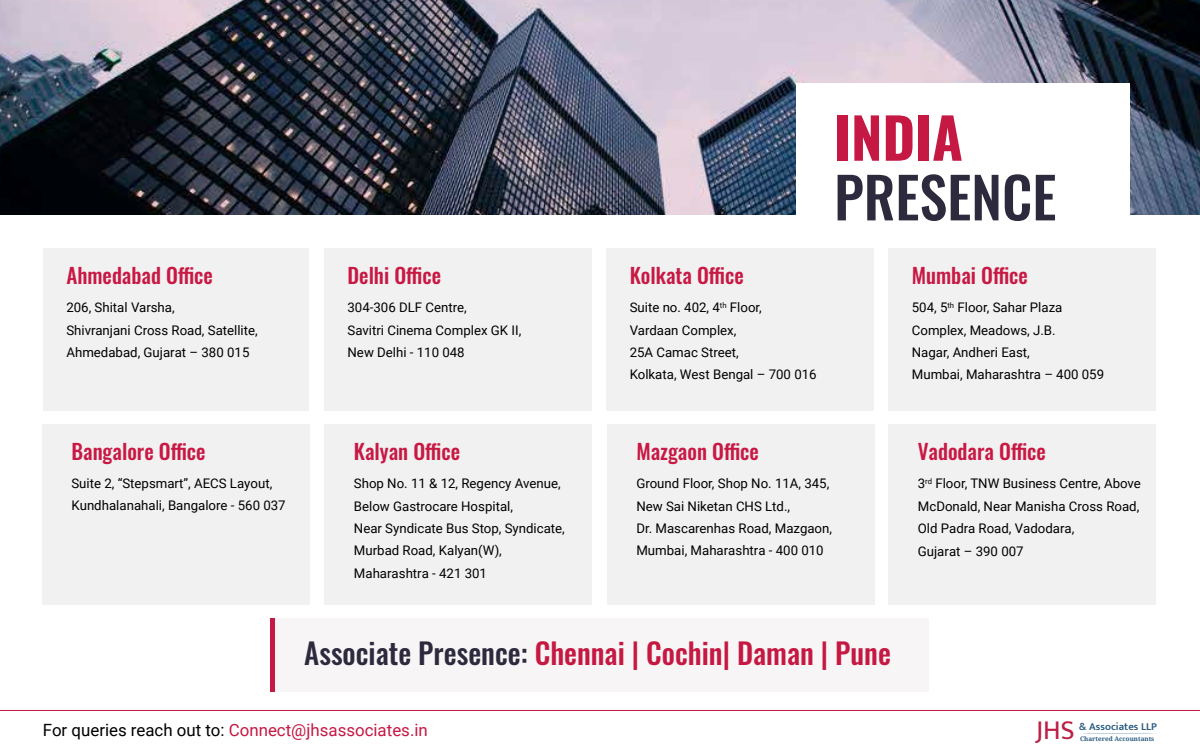
<style>
.page{position:relative;width:1200px;height:750px;background:#fff}
.page>*{position:absolute;margin:0;border:0;box-sizing:border-box;transform-origin:0 0}
.t1{font:500 56.25px "Oswald";color:#2d2a3e}
.t2{font:700 56px "Oswald";color:#c51842}
.t3{font:500 29px "Oswald";color:#c51842}
.t4{font:27.38px "Mukta Mahee";color:#bc1f44}
.t5{font:500 21.06px "Oswald";color:#c81843}
.t6{font:16.88px "Roboto";color:#c51842}
.t7{font:13.25px/22.2px "Roboto";color:#000}
.t8{font:600 10.81px "Mukta Mahee";letter-spacing:.005em;color:#295a80}
.t9{font:700 6.25px "Noto Serif";letter-spacing:.005em;color:#295a80}
.s1{color:#2d2a3e}
.s2{color:#000}
</style>
<div class="page">
<img style="left:0;top:0;width:1200px;height:214px">
<div style="left:796px;top:83px;width:334px;height:191px;background:#fff"></div>
<hr style="left:0;top:710px;width:1200px;height:1px;background:#c51842">
<div style="left:271px;top:618px;width:658px;height:74px;background:#f7f5f5"></div>
<hr style="left:271px;top:618px;width:4px;height:74px;background:#c51842">
<div style="left:888px;top:248px;width:268px;height:163px;background:#f1f1f1"></div>
<div style="left:606px;top:248px;width:268px;height:163px;background:#f1f1f1"></div>
<div style="left:324px;top:248px;width:268px;height:163px;background:#f1f1f1"></div>
<div style="left:43px;top:248px;width:266px;height:163px;background:#f1f1f1"></div>
<div style="left:888px;top:424px;width:268px;height:180px;background:#f1f1f1"></div>
<div style="left:324px;top:424px;width:268px;height:180px;background:#f1f1f1"></div>
<div style="left:607px;top:424px;width:268px;height:180px;background:#f1f1f1"></div>
<div style="left:42px;top:424px;width:268px;height:180px;background:#f1f1f1"></div>
<svg style="left:1082px;top:733px;width:73px;height:1px"></svg>
<h3 class="t5" style="left:66px;top:257px;width:148px">Ahmedabad Office</h3>
<p class="t7" style="left:66px;top:296px;width:193px">206, Shital Varsha,<br>Shivranjani Cross Road, Satellite,<br>Ahmedabad, Gujarat – 380 015</p>
<h3 class="t5" style="left:71px;top:433px;width:136px">Bangalore Office</h3>
<p class="t7" style="left:71px;top:472px;width:216px;line-height:21.9px">Suite 2, “Stepsmart”, AECS Layout,<br>Kundhalanahali, Bangalore - 560 037</p>
<h3 class="t5" style="left:348px;top:257px;width:95px">Delhi Office</h3>
<p class="t7" style="left:348px;top:296px;width:175px">304-306 DLF Centre,<br>Savitri Cinema Complex GK II,<br>New Delhi - 110 048</p>
<h3 class="t5" style="left:354px;top:433px;width:108px">Kalyan Office</h3>
<p class="t7" style="left:354px;top:472px;width:212px">Shop No. 11 &amp; 12, Regency Avenue,<br>Below Gastrocare Hospital,<br>Near Syndicate Bus Stop, Syndicate,<br>Murbad Road, Kalyan(W),<br>Maharashtra - 421 301</p>
<h3 class="t5" style="left:630px;top:257px;width:116px">Kolkata Office</h3>
<p class="t7" style="left:630px;top:296px;width:188px">Suite no. 402, 4<sup>th</sup> Floor,<br>Vardaan Complex,<br>25A Camac Street,<br>Kolkata, West Bengal – 700 016</p>
<h2 class="t2" style="left:834px;top:88px;width:130px">INDIA</h2>
<h1 class="t1" style="left:834px;top:147px;width:224px">PRESENCE</h1>
<h3 class="t5" style="left:912px;top:257px;width:118px">Mumbai Office</h3>
<p class="t7" style="left:912px;top:296px;width:194px">504, 5<sup>th</sup> Floor, Sahar Plaza<br>Complex, Meadows, J.B.<br>Nagar, Andheri East,<br>Mumbai, Maharashtra – 400 059</p>
<h3 class="t5" style="left:636px;top:433px;width:124px">Mazgaon Office</h3>
<p class="t7" style="left:636px;top:472px;width:197px">Ground Floor, Shop No. 11A, 345,<br>New Sai Niketan CHS Ltd.,<br>Dr. Mascarenhas Road, Mazgaon,<br>Mumbai, Maharashtra - 400 010</p>
<h3 class="t5" style="left:918px;top:433px;width:130px">Vadodara Office</h3>
<p class="t7" style="left:918px;top:472px;width:225px">3<sup>rd</sup> Floor, TNW Business Centre, Above<br>McDonald, Near Manisha Cross Road,<br>Old Padra Road, Vadodara,<br>Gujarat – 390 007</p>
<h3 class="t3" style="left:304px;top:628px;width:588px"><span class="s1">Associate Presence:</span> Chennai | Cochin| Daman | Pune</h3>
<p class="t6" style="left:43px;top:718px;width:387px"><span class="s2">For queries reach out to:</span> Connect@jhsassociates.in</p>
<h3 class="t4" style="left:1036px;top:714px;width:40px">JHS</h3>
<p class="t8" style="left:1079px;top:720px;width:79px">&amp; Associates LLP</p>
<p class="t9" style="left:1080px;top:734px;width:76px">Chartered Accountants</p>
</div>
